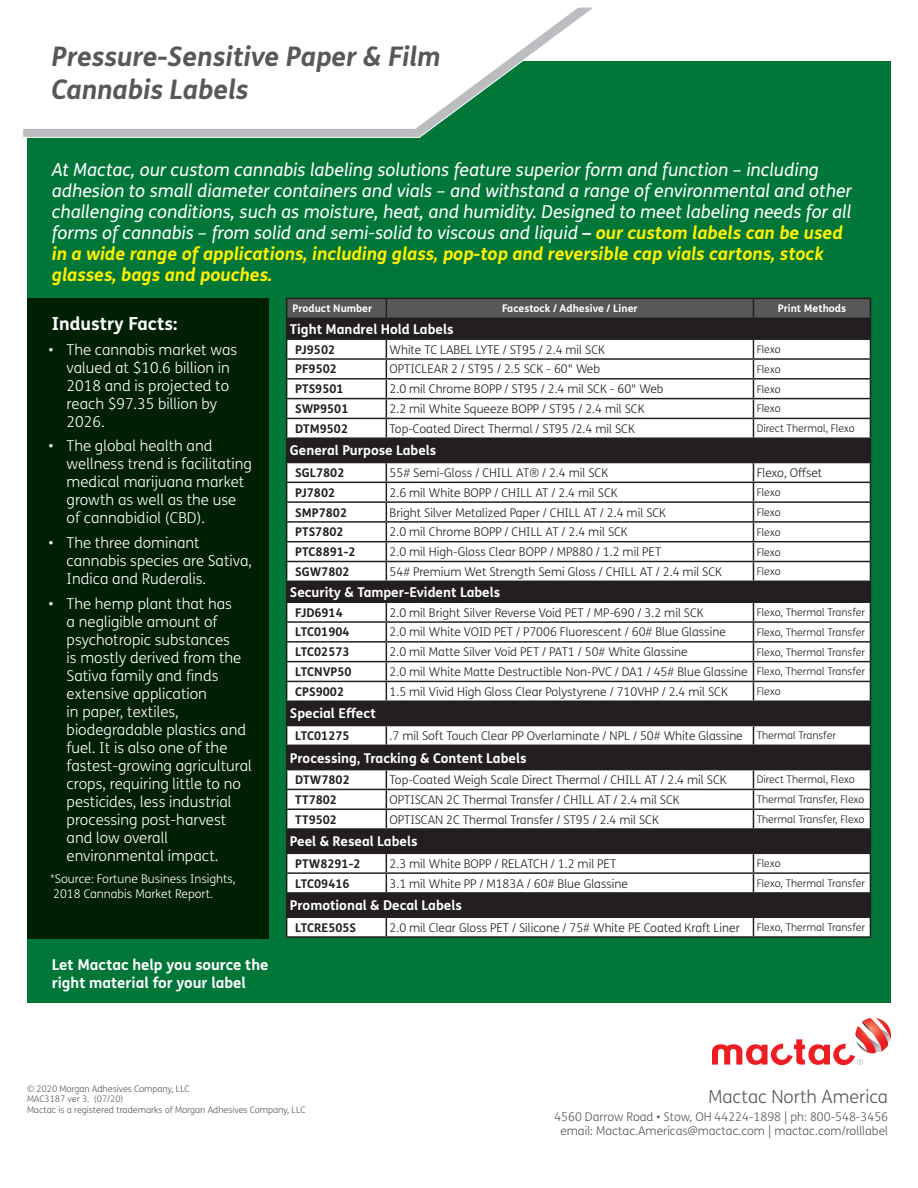
<style>
.page{position:relative;width:918px;height:1188px;background:#fff}
.page>*{position:absolute;margin:0;border:0;box-sizing:border-box;transform-origin:0 0}
.t1{font:italic 700 27px/32.4px "FS Me Pro";color:#57585a}
.t2{font:italic 18px/21px "FS Me Pro";color:#fff}
.t3{font:300 18px "FS Me Pro";color:#57585a}
.t4{font:700 18px "FS Me Pro";color:#fff}
.t5{font:300 15px/18px "FS Me Pro";color:#fff}
.t6{font:700 15px/18px "FS Me Pro";color:#fff}
.t7{font:700 13.5px "FS Me Pro";color:#fff}
.t8{font:300 12px "FS Me Pro";color:#231f20}
.t9{font:700 12px "FS Me Pro";color:#231f20}
.t10{font:300 12px/14.4px "FS Me Pro";color:#57585a;text-align:center}
.t11{font:300 12px/15px "FS Me Pro";color:#fff}
.t12{font:300 10.5px "FS Me Pro";color:#231f20}
.t13{font:700 10.5px "FS Me Pro";color:#fff}
.t14{font:300 9px/10.8px "FS Me Pro";color:#57585a}
.s1{font-weight:700}
.s2{font-weight:700;color:#fff101}
.s3{font-size:10.5px}
</style>
<div class="page">
<svg style="left:712px;top:1018px;width:179px;height:47px"></svg>
<div style="left:27px;top:61px;width:864px;height:941px;background:#007638"></div>
<svg style="left:23px;top:7px;width:570px;height:131px"></svg>
<svg style="left:23px;top:7px;width:565px;height:122px"></svg>
<div style="left:27px;top:298px;width:242px;height:641px;background:#002003"></div>
<svg style="left:286px;top:298px;width:585px;height:638px;background:#b4b2b3"></svg>
<hr style="left:286px;top:936px;width:100px;height:2px;background:#231f20">
<hr style="left:386px;top:936px;width:367px;height:2px;background:#231f20">
<hr style="left:753px;top:936px;width:118px;height:2px;background:#231f20">
<h1 class="t1" style="left:52px;top:39px;width:390px">Pressure-Sensitive Paper &amp; Film<br>Cannabis Labels</h1>
<p class="t2" style="left:52px;top:158px;width:802px">At Mactac, our custom cannabis labeling solutions feature superior form and function – including adhesion to small diameter containers and vials – and withstand a range of environmental and other challenging conditions, such as moisture, heat, and humidity. Designed to meet labeling needs for all forms of cannabis – from solid and semi-solid to viscous and liquid <span class="s1">–</span> <span class="s2">our custom labels can be used in a wide range of applications, including glass, pop-top and reversible cap vials cartons, stock glasses, bags and pouches.</span></p>
<h2 class="t4" style="left:52px;top:310px;width:127px">Industry Facts:</h2>
<p class="t5" style="left:67px;top:340px;width:172px;text-indent:-18px">• The cannabis market was valued at $10.6 billion in<br>2018 and is projected to reach $97.35 billion by<br>2026.</p>
<p class="t5" style="left:67px;top:437px;width:187px;text-indent:-18px">• The global health and wellness trend is facilitating medical marijuana market growth as well as the use of cannabidiol (CBD).</p>
<p class="t5" style="left:67px;top:534px;width:187px;text-indent:-18px">• The three dominant cannabis species are Sativa,<br>Indica and Ruderalis.</p>
<p class="t5" style="left:67px;top:594px;width:187px;text-indent:-18px">• The hemp plant that has<br>a negligible amount of psychotropic substances<br>is mostly derived from the<br>Sativa family and finds extensive application<br>in paper, textiles, biodegradable plastics and fuel. It is also one of the fastest-growing agricultural crops, requiring little to no pesticides, less industrial processing post-harvest and low overall environmental impact.</p>
<p class="t11" style="left:50px;top:871px;width:187px">*Source: Fortune Business Insights,<br>2018 Cannabis Market Report.</p>
<p class="t6" style="left:52px;top:955px;width:218px">Let Mactac help you source the right material for your label</p>
<p class="t13" style="left:293px;top:300px;width:81px">Product Number</p>
<p class="t13" style="left:502px;top:300px;width:137px">Facestock / Adhesive / Liner</p>
<p class="t13" style="left:778px;top:300px;width:70px">Print Methods</p>
<p class="t7" style="left:290px;top:319px;width:165px">Tight Mandrel Hold Labels</p>
<p class="t9" style="left:295px;top:340px;width:41px">PJ9502</p>
<p class="t8" style="left:390px;top:341px;width:217px">White TC LABEL LYTE / ST95 / 2.4 mil SCK</p>
<p class="t12" style="left:757px;top:342px;width:25px">Flexo</p>
<p class="t9" style="left:295px;top:360px;width:43px">PF9502</p>
<p class="t8" style="left:390px;top:361px;width:212px">OPTICLEAR 2 / ST95 / 2.5 SCK - 60" Web</p>
<p class="t12" style="left:757px;top:362px;width:25px">Flexo</p>
<p class="t9" style="left:295px;top:380px;width:50px">PTS9501</p>
<p class="t8" style="left:390px;top:381px;width:275px">2.0 mil Chrome BOPP / ST95 / 2.4 mil SCK - 60" Web</p>
<p class="t12" style="left:757px;top:382px;width:25px">Flexo</p>
<p class="t9" style="left:295px;top:399px;width:55px">SWP9501</p>
<p class="t8" style="left:390px;top:401px;width:256px">2.2 mil White Squeeze BOPP / ST95 / 2.4 mil SCK</p>
<p class="t12" style="left:757px;top:402px;width:25px">Flexo</p>
<p class="t9" style="left:295px;top:419px;width:54px">DTM9502</p>
<p class="t8" style="left:390px;top:420px;width:247px">Top-Coated Direct Thermal / ST95 /2.4 mil SCK</p>
<p class="t12" style="left:757px;top:421px;width:100px">Direct Thermal, Flexo</p>
<p class="t7" style="left:290px;top:440px;width:148px">General Purpose Labels</p>
<p class="t9" style="left:295px;top:463px;width:51px">SGL7802</p>
<p class="t8" style="left:390px;top:465px;width:220px">55# Semi-Gloss / CHILL AT® / 2.4 mil SCK</p>
<p class="t8" style="left:757px;top:465px;width:67px">Flexo, Offset</p>
<p class="t9" style="left:295px;top:483px;width:41px">PJ7802</p>
<p class="t8" style="left:390px;top:484px;width:230px">2.6 mil White BOPP / CHILL AT / 2.4 mil SCK</p>
<p class="t12" style="left:757px;top:485px;width:25px">Flexo</p>
<p class="t9" style="left:295px;top:503px;width:53px">SMP7802</p>
<p class="t8" style="left:390px;top:504px;width:278px">Bright Silver Metalized Paper / CHILL AT / 2.4 mil SCK</p>
<p class="t12" style="left:757px;top:505px;width:25px">Flexo</p>
<p class="t9" style="left:295px;top:523px;width:50px">PTS7802</p>
<p class="t8" style="left:390px;top:524px;width:240px">2.0 mil Chrome BOPP / CHILL AT / 2.4 mil SCK</p>
<p class="t12" style="left:757px;top:525px;width:25px">Flexo</p>
<p class="t9" style="left:295px;top:543px;width:62px">PTC8891-2</p>
<p class="t8" style="left:390px;top:544px;width:273px">2.0 mil High-Gloss Clear BOPP / MP880 / 1.2 mil PET</p>
<p class="t12" style="left:757px;top:545px;width:25px">Flexo</p>
<p class="t9" style="left:295px;top:562px;width:56px">SGW7802</p>
<p class="t8" style="left:390px;top:564px;width:334px">54# Premium Wet Strength Semi Gloss / CHILL AT / 2.4 mil SCK</p>
<p class="t12" style="left:757px;top:565px;width:25px">Flexo</p>
<p class="t7" style="left:290px;top:582px;width:212px">Security &amp; Tamper-Evident Labels</p>
<p class="t9" style="left:295px;top:603px;width:49px">FJD6914</p>
<p class="t8" style="left:390px;top:604px;width:316px">2.0 mil Bright Silver Reverse Void PET / MP-690 / 3.2 mil SCK</p>
<p class="t12" style="left:757px;top:605px;width:110px">Flexo, Thermal Transfer</p>
<p class="t9" style="left:295px;top:623px;width:56px">LTC01904</p>
<p class="t8" style="left:390px;top:624px;width:338px">2.0 mil White VOID PET / P7006 Fluorescent / 60# Blue Glassine</p>
<p class="t12" style="left:757px;top:625px;width:110px">Flexo, Thermal Transfer</p>
<p class="t9" style="left:295px;top:643px;width:56px">LTC02573</p>
<p class="t8" style="left:390px;top:644px;width:300px">2.0 mil Matte Silver Void PET / PAT1 / 50# White Glassine</p>
<p class="t12" style="left:757px;top:645px;width:110px">Flexo, Thermal Transfer</p>
<p class="t9" style="left:295px;top:662px;width:58px">LTCNVP50</p>
<p class="t8" style="left:390px;top:664px;width:477px">2.0 mil White Matte Destructible Non-PVC / DA1 / 45# Blue Glassine <span class="s3">Flexo, Thermal Transfer</span></p>
<p class="t9" style="left:295px;top:682px;width:50px">CPS9002</p>
<p class="t8" style="left:390px;top:683px;width:340px">1.5 mil Vivid High Gloss Clear Polystyrene / 710VHP / 2.4 mil SCK</p>
<p class="t12" style="left:757px;top:684px;width:25px">Flexo</p>
<p class="t7" style="left:290px;top:703px;width:87px">Special Effect</p>
<p class="t9" style="left:295px;top:726px;width:56px">LTC01275</p>
<p class="t8" style="left:390px;top:728px;width:448px">.7 mil Soft Touch Clear PP Overlaminate / NPL / 50# White Glassine <span class="s3">Thermal Transfer</span></p>
<p class="t7" style="left:290px;top:747px;width:238px">Processing, Tracking &amp; Content Labels</p>
<p class="t9" style="left:295px;top:770px;width:56px">DTW7802</p>
<p class="t8" style="left:390px;top:772px;width:339px">Top-Coated Weigh Scale Direct Thermal / CHILL AT / 2.4 mil SCK</p>
<p class="t12" style="left:757px;top:773px;width:100px">Direct Thermal, Flexo</p>
<p class="t9" style="left:295px;top:790px;width:43px">TT7802</p>
<p class="t8" style="left:390px;top:791px;width:292px">OPTISCAN 2C Thermal Transfer / CHILL AT / 2.4 mil SCK</p>
<p class="t12" style="left:757px;top:792px;width:109px">Thermal Transfer, Flexo</p>
<p class="t9" style="left:295px;top:810px;width:43px">TT9502</p>
<p class="t8" style="left:390px;top:811px;width:271px">OPTISCAN 2C Thermal Transfer / ST95 / 2.4 mil SCK</p>
<p class="t12" style="left:757px;top:812px;width:109px">Thermal Transfer, Flexo</p>
<p class="t7" style="left:290px;top:831px;width:129px">Peel &amp; Reseal Labels</p>
<p class="t9" style="left:295px;top:854px;width:67px">PTW8291-2</p>
<p class="t8" style="left:390px;top:855px;width:228px">2.3 mil White BOPP / RELATCH / 1.2 mil PET</p>
<p class="t12" style="left:757px;top:856px;width:25px">Flexo</p>
<p class="t9" style="left:295px;top:874px;width:56px">LTC09416</p>
<p class="t8" style="left:390px;top:875px;width:240px">3.1 mil White PP / M183A / 60# Blue Glassine</p>
<p class="t12" style="left:757px;top:876px;width:110px">Flexo, Thermal Transfer</p>
<p class="t7" style="left:290px;top:895px;width:173px">Promotional &amp; Decal Labels</p>
<p class="t9" style="left:295px;top:918px;width:62px">LTCRE505S</p>
<p class="t8" style="left:390px;top:919px;width:352px">2.0 mil Clear Gloss PET / Silicone / 75# White PE Coated Kraft Liner</p>
<p class="t12" style="left:757px;top:920px;width:110px">Flexo, Thermal Transfer</p>
<p class="t14" style="left:27px;top:1083px;width:280px">© 2020 Morgan Adhesives Company, LLC<br>MAC3187 ver 3. (07/20)<br>Mactac is a registered trademarks of Morgan Adhesives Company, LLC</p>
<h2 class="t3" style="left:708px;top:1084px;width:181px">Mactac North America</h2>
<p class="t10" style="left:554px;top:1109px;width:335px">4560 Darrow Road • Stow, OH 44224-1898 | ph: 800-548-3456 email: Mactac.Americas@mactac.com | mactac.com/rolllabel</p>
</div>
